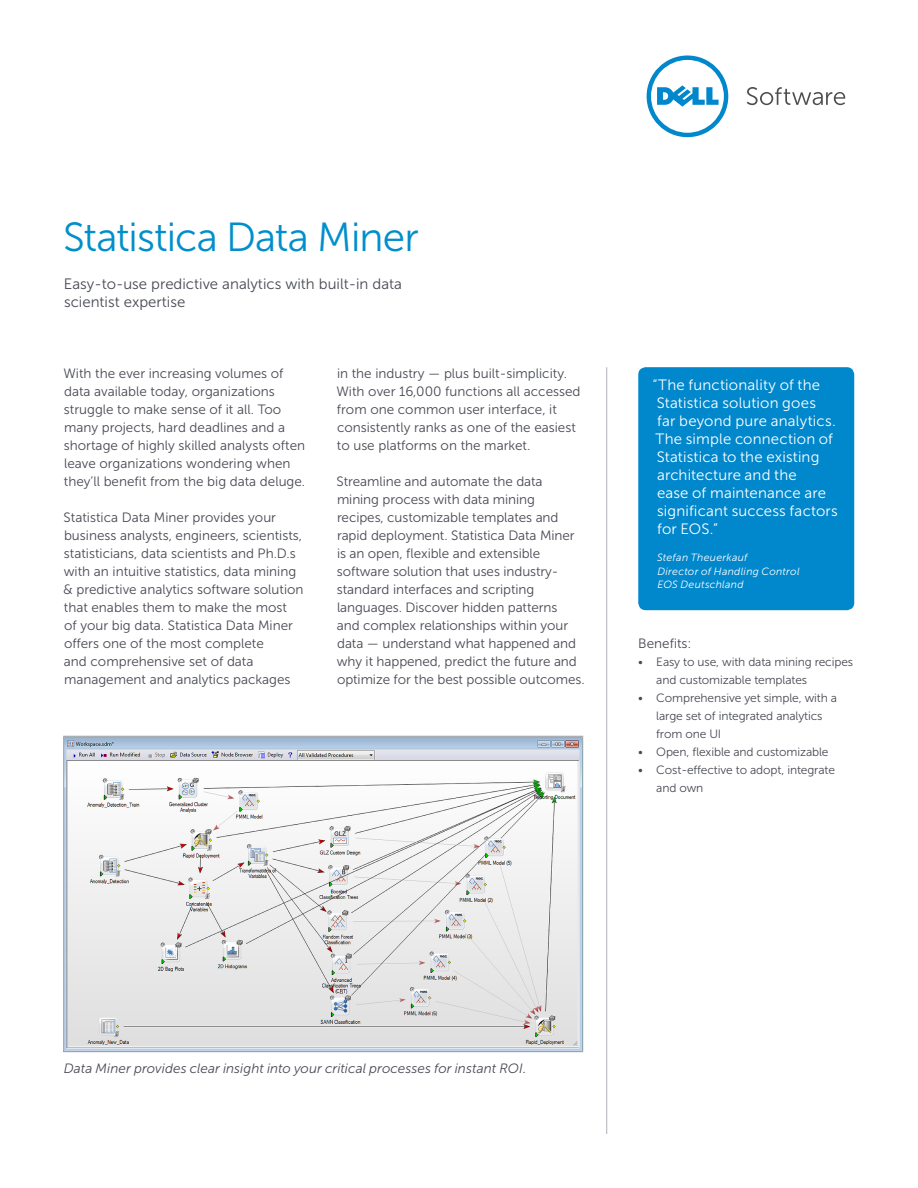
<style>
.page{position:relative;width:918px;height:1188px;background:#fff}
.page>*{position:absolute;margin:0;border:0;box-sizing:border-box;transform-origin:0 0}
.t1{font:40.5px "Museo Sans For Dell 300";letter-spacing:-.02em;color:#008fcb}
.t2{font:15px/18px "Museo Sans For Dell 300";letter-spacing:.01em;color:#fff}
.t3{font:15px/18px "Museo Sans For Dell 300";color:#474a53}
.t4{font:13.5px/18px "Museo Sans For Dell 300";color:#474a53}
.t5{font:italic 13.5px "Museo Sans For Dell 300";letter-spacing:.005em;color:#474a53}
.t6{font:12px/18px "Museo Sans For Dell 300";letter-spacing:-.01em;color:#474a53}
.t7{font:italic 10.5px/13.5px "Museo Sans For Dell 300";letter-spacing:.025em;color:#fff}
</style>
<div class="page">
<svg style="left:647px;top:55px;width:81px;height:82px"></svg>
<svg style="left:747px;top:87px;width:98px;height:18px"></svg>
<div style="left:638px;top:367px;width:216px;height:243px;background:#0087cc;border-radius:7px"></div>
<hr style="left:606px;top:367px;width:1px;height:767px;background:#aeb3b8">
<img style="left:65px;top:738px;width:516px;height:312px">
<div style="left:63px;top:736px;width:520px;height:316px;border:1px solid #aeb3b8"></div>
<h1 class="t1" style="left:63px;top:215px;width:357px">Statistica Data Miner</h1>
<p class="t3" style="left:64px;top:275px;width:340px">Easy-to-use predictive analytics with built-in data scientist expertise</p>
<p class="t4" style="left:63px;top:364px;width:243px">With the ever increasing volumes of data available today, organizations struggle to make sense of it all. Too many projects, hard deadlines and a shortage of highly skilled analysts often leave organizations wondering when they’ll benefit from the big data deluge.</p>
<p class="t4" style="left:64px;top:508px;width:242px">Statistica Data Miner provides your business analysts, engineers, scientists, statisticians, data scientists and Ph.D.s with an intuitive statistics, data mining &amp; predictive analytics software solution that enables them to make the most<br>of your big data. Statistica Data Miner offers one of the most complete<br>and comprehensive set of data management and analytics packages</p>
<p class="t4" style="left:336px;top:364px;width:246px">in the industry — plus built-simplicity.<br>With over 16,000 functions all accessed from one common user interface, it consistently ranks as one of the easiest to use platforms on the market.</p>
<p class="t4" style="left:337px;top:472px;width:250px">Streamline and automate the data mining process with data mining recipes, customizable templates and rapid deployment. Statistica Data Miner is an open, flexible and extensible software solution that uses industry&shy;standard interfaces and scripting languages. Discover hidden patterns<br>and complex relationships within your data — understand what happened and why it happened, predict the future and optimize for the best possible outcomes.</p>
<p class="t2" style="left:653px;top:376px;width:187px">“The functionality of the<br>Statistica solution goes<br>far beyond pure analytics.<br>The simple connection of<br>Statistica to the existing architecture and the<br>ease of maintenance are significant success factors for EOS.”</p>
<p class="t7" style="left:657px;top:551px;width:144px">Stefan Theuerkauf<br>Director of Handling Control<br>EOS Deutschland</p>
<p class="t4" style="left:638px;top:634px;width:55px">Benefits:</p>
<p class="t6" style="left:656px;top:653px;width:198px;text-indent:-18px">• Easy to use, with data mining recipes and customizable templates</p>
<p class="t6" style="left:656px;top:689px;width:182px;text-indent:-18px">• Comprehensive yet simple, with a large set of integrated analytics from one UI</p>
<p class="t6" style="left:638px;top:743px;width:192px">• Open, flexible and customizable</p>
<p class="t6" style="left:656px;top:761px;width:180px;text-indent:-18px">• Cost-effective to adopt, integrate and own</p>
<p class="t5" style="left:64px;top:1061px;width:464px">Data Miner provides clear insight into your critical processes for instant ROI.</p>
</div>
